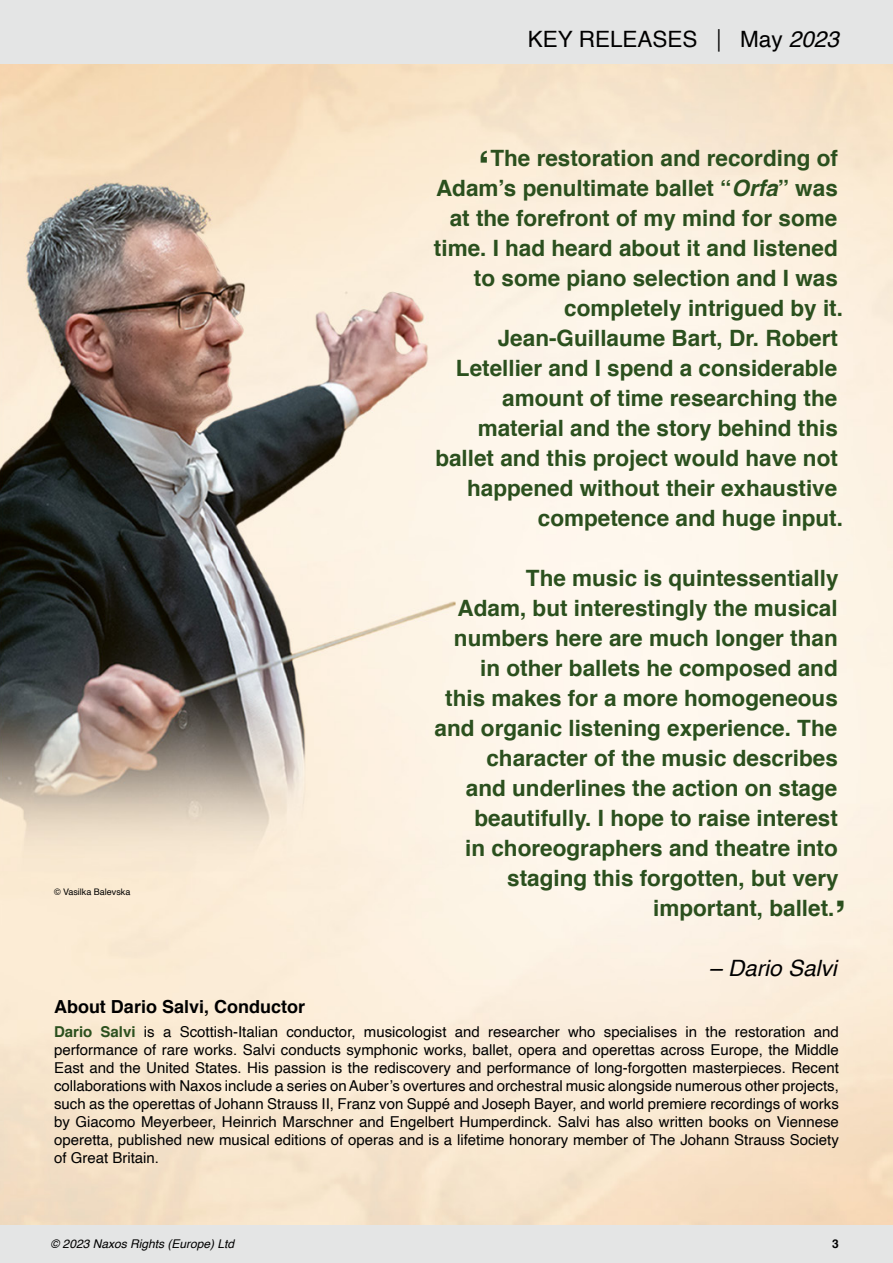
<style>
.page{position:relative;width:893px;height:1263px;background:#fff}
.page>*{position:absolute;margin:0;border:0;box-sizing:border-box;transform-origin:0 0}
.t1{font:700 22.5px/30px "Helvetica";color:#2b501e;text-align:right}
.t2{font:22.5px "Helvetica";color:#000}
.t3{font:italic 22.5px "Helvetica";color:#000}
.t4{font:700 18px "Helvetica";color:#000}
.t5{font:15px/18px "Helvetica";color:#000;text-align:justify}
.t6{font:italic 12px "Helvetica";color:#000}
.t7{font:700 12px "Helvetica";color:#000}
.t8{font:9px "Helvetica";color:#000}
.s1{font-weight:300}
.s2{font-style:italic}
.s3{font-size:45px}
.s4{font-weight:700;color:#2b501e}
</style>
<div class="page">
<div style="left:0;top:1225px;width:893px;height:38px;background:#e4e5e5"></div>
<div style="left:0;top:0;width:893px;height:65px;background:#e4e5e5"></div>
<img style="left:0;top:65px;width:893px;height:1160px">
<p class="t8" style="left:54px;top:885px;width:78px">© Vasilka Balevska</p>
<p class="t2" style="left:528px;top:22px;width:312px">KEY RELEASES <span class="s1">|</span> May <span class="s2">2023</span></p>
<p class="t1" style="left:434px;top:143px;width:411px"><span class="s3">‘</span>The restoration and recording of Adam’s penultimate ballet “<span class="s2">Orfa</span>” was at the forefront of my mind for some time. I had heard about it and listened to some piano selection and I was completely intrigued by it.<br>Jean-Guillaume Bart, Dr. Robert Letellier and I spend a considerable amount of time researching the material and the story behind this ballet and this project would have not happened without their exhaustive competence and huge input.</p>
<p class="t1" style="left:526px;top:563px;width:314px">The music is quintessentially</p>
<p class="t1" style="left:458px;top:593px;width:382px">Adam, but interestingly the musical</p>
<p class="t1" style="left:454px;top:623px;width:385px">numbers here are much longer than</p>
<p class="t1" style="left:480px;top:653px;width:359px">in other ballets he composed and</p>
<p class="t1" style="left:445px;top:683px;width:394px">this makes for a more homogeneous</p>
<p class="t1" style="left:435px;top:713px;width:404px">and organic listening experience. The</p>
<p class="t1" style="left:486px;top:743px;width:353px">character of the music describes</p>
<p class="t1" style="left:466px;top:773px;width:373px">and underlines the action on stage</p>
<p class="t1" style="left:474px;top:803px;width:365px">beautifully. I hope to raise interest</p>
<p class="t1" style="left:465px;top:833px;width:374px">in choreographers and theatre into</p>
<p class="t1" style="left:507px;top:863px;width:333px">staging this forgotten, but very</p>
<p class="t1" style="left:653px;top:893px;width:195px">important, ballet.<span class="s3">’</span></p>
<p class="t3" style="left:709px;top:951px;width:129px">– Dario Salvi</p>
<p class="t4" style="left:54px;top:992px;width:253px">About Dario Salvi, Conductor</p>
<p class="t5" style="left:54px;top:1023px;width:786px"><span class="s4">Dario Salvi</span> is a Scottish-Italian conductor, musicologist and researcher who specialises in the restoration and performance of rare works. Salvi conducts symphonic works, ballet, opera and operettas across Europe, the Middle East and the United States. His passion is the rediscovery and performance of long-forgotten masterpieces. Recent collaborations with Naxos include a series on Auber’s overtures and orchestral music alongside numerous other projects, such as the operettas of Johann Strauss II, Franz von Suppé and Joseph Bayer, and world premiere recordings of works by Giacomo Meyerbeer, Heinrich Marschner and Engelbert Humperdinck. Salvi has also written books on Viennese operetta, published new musical editions of operas and is a lifetime honorary member of The Johann Strauss Society of Great Britain.</p>
<p class="t6" style="left:50px;top:1235px;width:185px">© 2023 Naxos Rights (Europe) Ltd</p>
<p class="t7" style="left:832px;top:1234px;width:8px">3</p>
</div>
